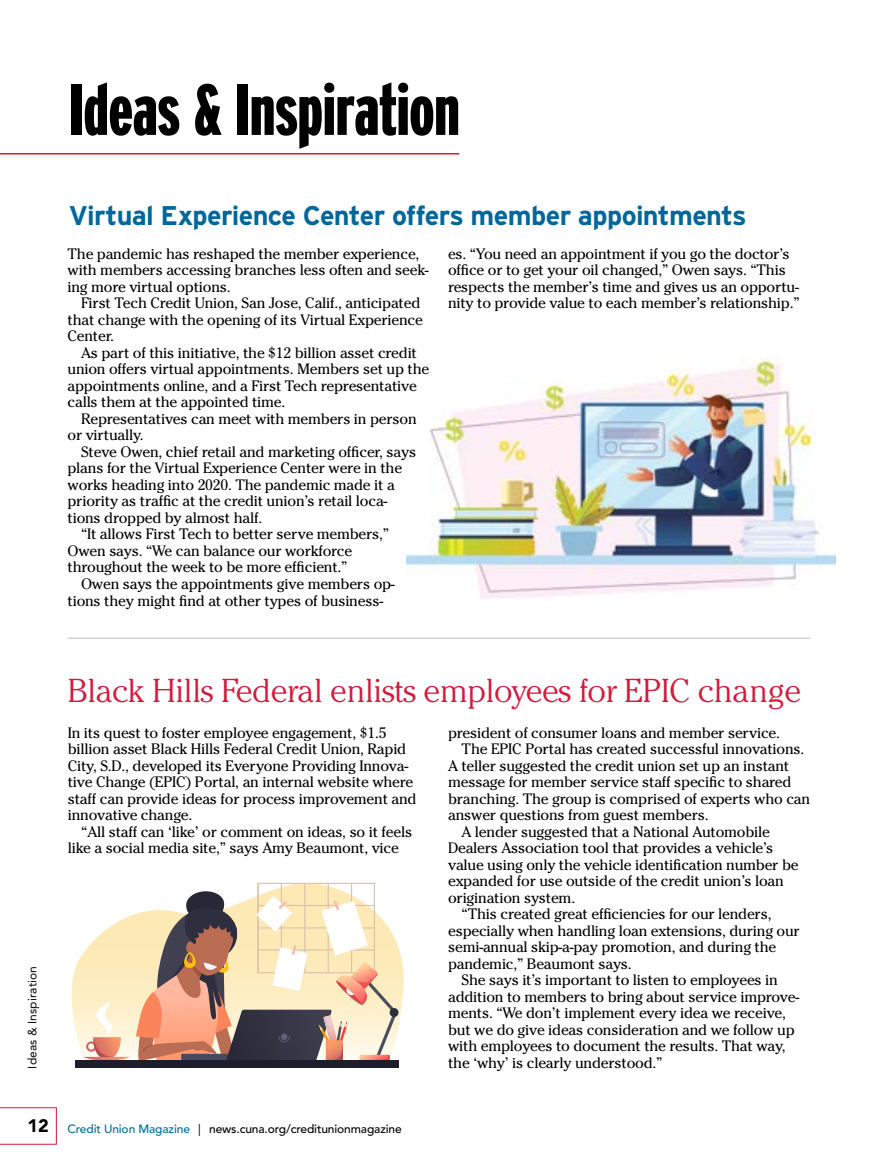
<style>
.page{position:relative;width:878px;height:1175px;background:#fff}
.page>*{position:absolute;margin:0;border:0;box-sizing:border-box;transform-origin:0 0}
.t1{font:900 72px "Interstate Compressed";letter-spacing:-.005em;color:#000}
.t2{font:300 33px "Cheltenham Std";letter-spacing:-.01em;color:#d21b3d}
.t3{font:700 27px "Interstate";letter-spacing:-.025em;color:#00679b}
.t4{font:900 18px "Avenir LT Std";color:#000}
.t5{font:15px/16.5px "Cheltenham Std";letter-spacing:-.015em;color:#000}
.t6{font:500 12px "Avenir LT Std";letter-spacing:-.01em;color:#000}
.t7{font:12px "Avenir LT Std";letter-spacing:.01em;color:#000}
.s1{color:#006d92}
.s2{font-weight:400}
</style>
<div class="page">
<svg style="left:0;top:1107px;width:57px;height:37px"></svg>
<img style="left:406px;top:358px;width:429px;height:240px">
<hr style="left:67px;top:638px;width:743px;height:1px;background:#bcbec0">
<hr style="left:0;top:153px;width:459px;height:1px;background:#d21b3d">
<svg style="left:71px;top:914px;width:333px;height:150px"></svg>
<div style="left:389px;top:1008px;width:9px;height:9px;background:#2e2e3f;border-radius:50%"></div>
<svg style="left:136px;top:882px;width:261px;height:178px"></svg>
<svg style="left:83px;top:1000px;width:46px;height:60px;background:#f7d8bf"></svg>
<div style="left:75px;top:1060px;width:323px;height:8px;background:#1d1d2b"></div>
<h1 class="t1" style="left:69px;top:70px;width:392px">Ideas &amp; Inspiration</h1>
<h3 class="t3" style="left:69px;top:200px;width:679px">Virtual Experience Center offers member appointments</h3>
<p class="t5" style="left:68px;top:245px;width:363px">The pandemic has reshaped the member experience, with members accessing branches less often and seek&shy;ing more virtual options.</p>
<p class="t5" style="left:68px;top:295px;width:357px;text-indent:14px">First Tech Credit Union, San Jose, Calif., anticipated that change with the opening of its Virtual Experience<br>Center.</p>
<p class="t5" style="left:68px;top:344px;width:363px;text-indent:14px">As part of this initiative, the $12 billion asset credit union offers virtual appointments. Members set up the appointments online, and a First Tech representative calls them at the appointed time.</p>
<p class="t5" style="left:68px;top:410px;width:350px;text-indent:14px">Representatives can meet with members in person or virtually.</p>
<p class="t5" style="left:81px;top:443px;width:337px">Steve Owen, chief retail and marketing officer, says</p>
<p class="t5" style="left:68px;top:460px;width:336px">plans for the Virtual Experience Center were in the</p>
<p class="t5" style="left:68px;top:476px;width:329px">works heading into 2020. The pandemic made it a</p>
<p class="t5" style="left:68px;top:493px;width:321px">priority as traffic at the credit union’s retail loca-</p>
<p class="t5" style="left:68px;top:509px;width:196px">tions dropped by almost half.</p>
<p class="t5" style="left:81px;top:526px;width:310px">“It allows First Tech to better serve members,”</p>
<p class="t5" style="left:68px;top:542px;width:286px">Owen says. “We can balance our workforce</p>
<p class="t5" style="left:68px;top:559px;width:281px">throughout the week to be more efficient.”</p>
<p class="t5" style="left:81px;top:575px;width:315px">Owen says the appointments give members op-</p>
<p class="t5" style="left:68px;top:592px;width:317px">tions they might find at other types of business-</p>
<p class="t5" style="left:448px;top:245px;width:353px">es. “You need an appointment if you go the doctor’s office or to get your oil changed,” Owen says. “This respects the member’s time and gives us an opportu&shy;nity to provide value to each member’s relationship.”</p>
<p class="t7" style="left:25px;top:1068px;width:104px;rotate:-90deg">Ideas &amp; Inspiration</p>
<p class="t4" style="left:28px;top:1115px;width:23px">12</p>
<h2 class="t2" style="left:68px;top:672px;width:735px">Black Hills Federal enlists employees for EPIC change</h2>
<p class="t5" style="left:68px;top:724px;width:350px">In its quest to foster employee engagement, $1.5 billion asset Black Hills Federal Credit Union, Rapid City, S.D., developed its Everyone Providing Innova&shy;tive Change (EPIC) Portal, an internal website where staff can provide ideas for process improvement and innovative change.</p>
<p class="t5" style="left:68px;top:823px;width:346px;text-indent:14px">“All staff can ‘like’ or comment on ideas, so it feels like a social media site,” says Amy Beaumont, vice</p>
<p class="t5" style="left:448px;top:724px;width:333px">president of consumer loans and member service.</p>
<p class="t5" style="left:461px;top:740px;width:344px">The EPIC Portal has created successful innovations.</p>
<p class="t5" style="left:448px;top:757px;width:343px">A teller suggested the credit union set up an instant</p>
<p class="t5" style="left:448px;top:773px;width:345px">message for member service staff specific to shared</p>
<p class="t5" style="left:448px;top:790px;width:363px">branching. The group is comprised of experts who can</p>
<p class="t5" style="left:448px;top:806px;width:262px">answer questions from guest members.</p>
<p class="t5" style="left:461px;top:823px;width:310px">A lender suggested that a National Automobile</p>
<p class="t5" style="left:448px;top:839px;width:327px">Dealers Association tool that provides a vehicle’s</p>
<p class="t5" style="left:448px;top:856px;width:352px">value using only the vehicle identification number be</p>
<p class="t5" style="left:448px;top:872px;width:337px">expanded for use outside of the credit union’s loan</p>
<p class="t5" style="left:448px;top:889px;width:129px">origination system.</p>
<p class="t5" style="left:461px;top:905px;width:311px">“This created great efficiencies for our lenders,</p>
<p class="t5" style="left:448px;top:922px;width:353px">especially when handling loan extensions, during our</p>
<p class="t5" style="left:448px;top:938px;width:330px">semi-annual skip-a-pay promotion, and during the</p>
<p class="t5" style="left:448px;top:955px;width:185px">pandemic,” Beaumont says.</p>
<p class="t5" style="left:461px;top:971px;width:318px">She says it’s important to listen to employees in</p>
<p class="t5" style="left:448px;top:988px;width:353px">addition to members to bring about service improve-</p>
<p class="t5" style="left:448px;top:1004px;width:339px">ments. “We don’t implement every idea we receive,</p>
<p class="t5" style="left:448px;top:1021px;width:348px">but we do give ideas consideration and we follow up</p>
<p class="t5" style="left:448px;top:1037px;width:339px">with employees to document the results. That way,</p>
<p class="t5" style="left:448px;top:1054px;width:216px">the ‘why’ is clearly understood.”</p>
<p class="t6" style="left:67px;top:1122px;width:336px"><span class="s1">Credit Union Magazine</span> <span class="s2">|</span> news.cuna.org/creditunionmagazine</p>
</div>
